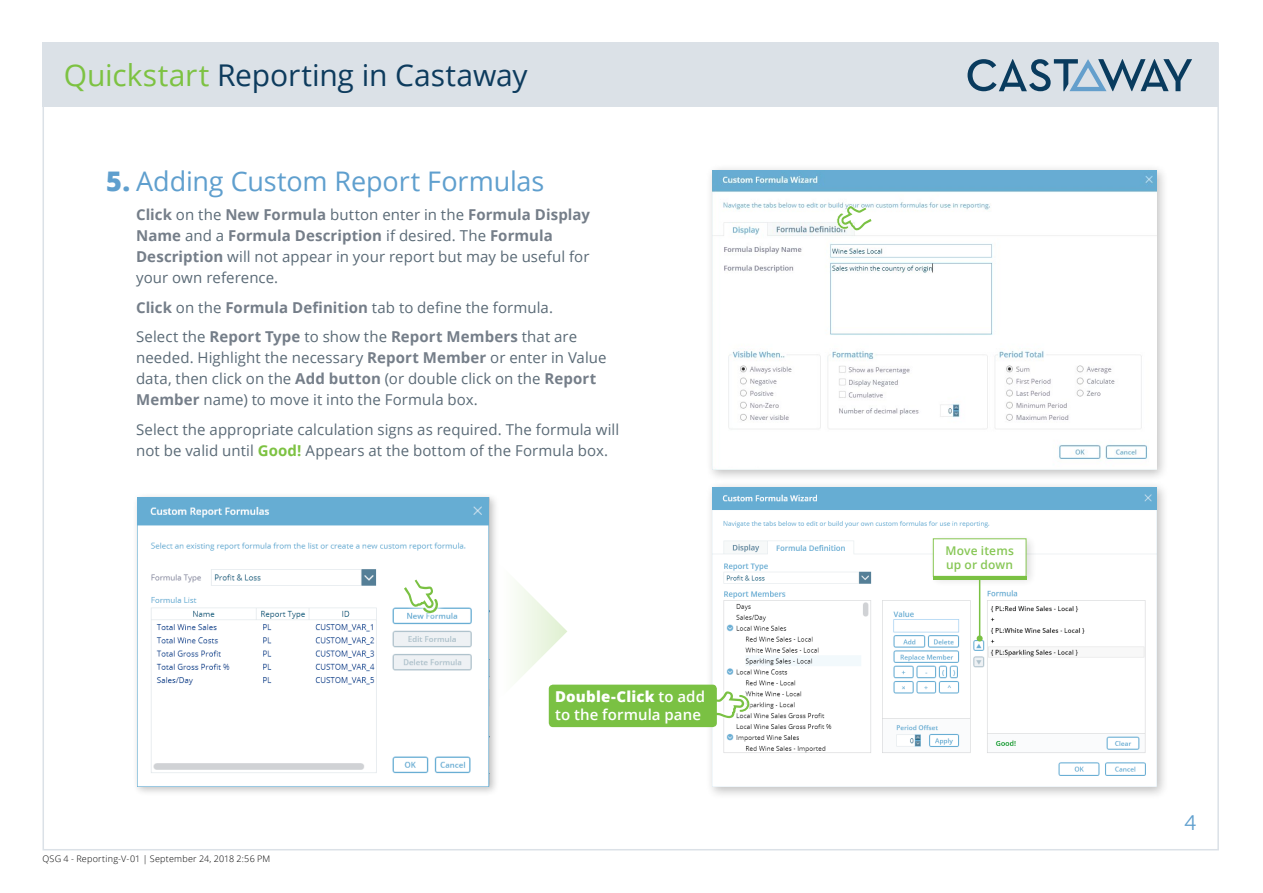
<style>
.page{position:relative;width:1263px;height:893px;background:#fff}
.page>*{position:absolute;margin:0;border:0;box-sizing:border-box;transform-origin:0 0}
.t1{font:30px "Open Sans";letter-spacing:-.005em;color:#0d3b5d}
.t2{font:27px "Open Sans";letter-spacing:-.005em;color:#5f9fce}
.t3{font:21px "Museo Sans 300";color:#5f9fce}
.t4{font:15px/21px "Open Sans";letter-spacing:.005em;color:#5a6a76}
.t5{font:600 15px/18px "Open Sans";letter-spacing:.005em;color:#fff}
.t6{font:600 12px/14.4px "Open Sans";letter-spacing:.015em;color:#7ac143}
.t7{font:300 9px "Open Sans";letter-spacing:.025em;color:#000}
.s1{color:#7dc242}
.s2{font-weight:800}
.s3{font-weight:700;color:#757e89}
.s4{font-weight:700;color:#7dc242}
</style>
<div class="page">
<div style="left:706px;top:163px;width:463px;height:320px;background:#000;opacity:.25"></div>
<img style="left:712px;top:170px;width:444px;height:300px">
<div style="left:132px;top:493px;width:367px;height:304px;background:#000;opacity:.25"></div>
<img style="left:137px;top:498px;width:352px;height:289px">
<svg style="left:390px;top:564px;width:66px;height:66px"></svg>
<div style="left:706px;top:481px;width:463px;height:318px;background:#000;opacity:.25"></div>
<img style="left:712px;top:487px;width:445px;height:300px">
<svg style="left:699px;top:677px;width:58px;height:57px"></svg>
<div style="left:549px;top:685px;width:168px;height:42px;background:#7ac143;border-radius:4px"></div>
<div style="left:928px;top:533px;width:109px;height:55px;background:#000;opacity:.15"></div>
<svg style="left:933px;top:538px;width:93px;height:38px"></svg>
<hr style="left:979px;top:577px;width:1px;height:61px;background:#7ac143">
<svg style="left:977px;top:635px;width:6px;height:6px"></svg>
<hr style="left:933px;top:576px;width:93px;height:3px;background:#7ac143">
<svg style="left:498px;top:562px;width:69px;height:139px"></svg>
<svg style="left:835px;top:204px;width:38px;height:28px"></svg>
<div style="left:43px;top:43px;width:1175px;height:64px;background:#dbe1e7"></div>
<svg style="left:967px;top:59px;width:225px;height:32px"></svg>
<h1 class="t1" style="left:64px;top:55px;width:465px"><span class="s1">Quickstart</span> Reporting in Castaway</h1>
<h2 class="t2" style="left:106px;top:162px;width:439px"><span class="s2">5.</span> Adding Custom Report Formulas</h2>
<p class="t4" style="left:136px;top:204px;width:455px"><span class="s3">Click</span> on the <span class="s3">New Formula</span> button enter in the <span class="s3">Formula Display Name</span> and a <span class="s3">Formula Description</span> if desired. The <span class="s3">Formula Description</span> will not appear in your report but may be useful for your own reference.</p>
<p class="t4" style="left:136px;top:292px;width:443px;line-height:29.5px"><span class="s3">Click</span> on the <span class="s3">Formula Definition</span> tab to define the formula.<br>Select the <span class="s3">Report Type</span> to show the <span class="s3">Report Members</span> that are</p>
<p class="t4" style="left:136px;top:347px;width:472px">needed. Highlight the necessary <span class="s3">Report Member</span> or enter in Value data, then click on the <span class="s3">Add button</span> (or double click on the <span class="s3">Report<br>Member</span> name) to move it into the Formula box.</p>
<p class="t4" style="left:136px;top:418px;width:485px">Select the appropriate calculation signs as required. The formula will not be valid until <span class="s4">Good!</span> Appears at the bottom of the Formula box.</p>
<p class="t7" style="left:43px;top:852px;width:229px">QSG 4 - Reporting-V-01 | September 24, 2018 2:56 PM</p>
<p class="t5" style="left:555px;top:688px;width:151px"><span class="s2">Double-Click</span> to add to the formula pane</p>
<p class="t6" style="left:945px;top:543px;width:70px">Move items up or down</p>
<h3 class="t3" style="left:1184px;top:811px;width:14px">4</h3>
</div>
